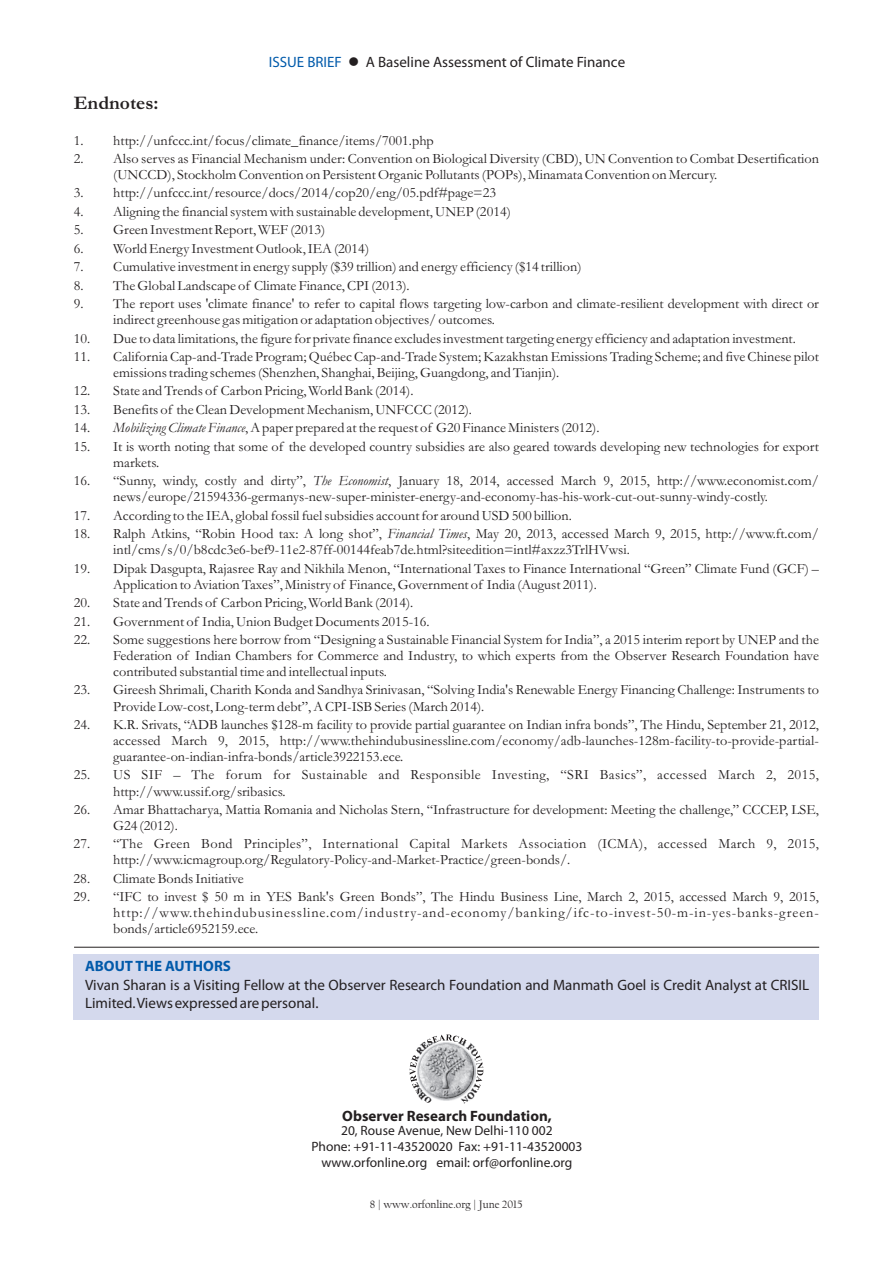
<style>
.page{position:relative;width:893px;height:1263px;background:#fff}
.page>*{position:absolute;margin:0;border:0;box-sizing:border-box;transform-origin:0 0}
.t1{font:700 19.5px "Garamond";color:#231f20}
.t2{font:15px/18px "Myriad Pro";color:#231f20}
.t3{font:700 15px "Myriad Pro";color:#231f20}
.t4{font:700 15px "Myriad Pro";color:#015aaa}
.t5{font:14.25px/16px "Garamond";color:#231f20}
.t6{font:14.25px/16px "Garamond";letter-spacing:.025em;color:#231f20}
.t7{font:13.5px/15.9px "Myriad Pro";color:#231f20;text-align:center}
.t8{font:11.25px "Californian FB";color:#231f20}
.s1{color:#015aaa}
.s2{font-style:italic}
</style>
<div class="page">
<svg style="left:410px;top:1034px;width:73px;height:70px"></svg>
<img style="left:417px;top:1042px;width:59px;height:58px">
<img style="left:419px;top:1044px;width:55px;height:55px;border-radius:50%">
<div style="left:74px;top:954px;width:745px;height:66px;background:#d4d9ed"></div>
<hr style="left:74px;top:947px;width:745px;height:1px;background:#231f20">
<p class="t2" style="left:269px;top:55px;width:358px"><span class="s1">ISSUE BRIEF</span> ●A Baseline Assessment of Climate Finance</p>
<h1 class="t1" style="left:74px;top:96px;width:86px">Endnotes:</h1>
<p class="t5" style="left:74px;top:134px;width:362px">1. http://unfccc.int/focus/climate_finance/items/7001.php</p>
<p class="t5" style="left:113px;top:152px;width:707px;text-indent:-39px">2. Also serves as Financial Mechanism under: Convention on Biological Diversity (CBD), UN Convention to Combat Desertification (UNCCD), Stockholm Convention on Persistent Organic Pollutants (POPs), Minamata Convention on Mercury.</p>
<p class="t5" style="left:74px;top:187px;width:424px">3. http://unfccc.int/resource/docs/2014/cop20/eng/05.pdf#page=23</p>
<p class="t5" style="left:74px;top:205px;width:439px">4. Aligning the financial system with sustainable development, UNEP (2014)</p>
<p class="t5" style="left:74px;top:224px;width:253px">5. Green Investment Report, WEF (2013)</p>
<p class="t5" style="left:74px;top:242px;width:297px">6. World Energy Investment Outlook, IEA (2014)</p>
<p class="t5" style="left:74px;top:260px;width:509px">7. Cumulative investment in energy supply ($39 trillion) and energy efficiency ($14 trillion)</p>
<p class="t5" style="left:74px;top:279px;width:337px">8. The Global Landscape of Climate Finance, CPI (2013).</p>
<p class="t5" style="left:113px;top:297px;width:707px;text-indent:-39px">9. The report uses 'climate finance' to refer to capital flows targeting low-carbon and climate-resilient development with direct or indirect greenhouse gas mitigation or adaptation objectives/ outcomes.</p>
<p class="t5" style="left:74px;top:332px;width:724px">10. Due to data limitations, the figure for private finance excludes investment targeting energy efficiency and adaptation investment.</p>
<p class="t5" style="left:113px;top:350px;width:707px;text-indent:-39px">11. California Cap-and-Trade Program; Québec Cap-and-Trade System; Kazakhstan Emissions Trading Scheme; and five Chinese pilot emissions trading schemes (Shenzhen, Shanghai, Beijing, Guangdong, and Tianjin).</p>
<p class="t5" style="left:74px;top:385px;width:341px">12. State and Trends of Carbon Pricing, World Bank (2014).</p>
<p class="t5" style="left:74px;top:403px;width:400px">13. Benefits of the Clean Development Mechanism, UNFCCC (2012).</p>
<p class="t5" style="left:74px;top:421px;width:527px">14. <span class="s2">Mobilizing Climate Finance</span>, A paper prepared at the request of G20 Finance Ministers (2012).</p>
<p class="t5" style="left:113px;top:440px;width:707px;text-indent:-39px">15. It is worth noting that some of the developed country subsidies are also geared towards developing new technologies for export markets.</p>
<p class="t5" style="left:113px;top:474px;width:707px;text-indent:-39px">16. “Sunny, windy, costly and dirty”, <span class="s2">The Economist</span>, January 18, 2014, accessed March 9, 2015, http://www.economist.com/ news/europe/21594336-germanys-new-super-minister-energy-and-economy-has-his-work-cut-out-sunny-windy-costly.</p>
<p class="t5" style="left:74px;top:509px;width:500px">17. According to the IEA, global fossil fuel subsidies account for around USD 500 billion.</p>
<p class="t5" style="left:113px;top:527px;width:707px;text-indent:-39px">18. Ralph Atkins, “Robin Hood tax: A long shot”, <span class="s2">Financial Times</span>, May 20, 2013, accessed March 9, 2015, http://www.ft.com/ intl/cms/s/0/b8cdc3e6-bef9-11e2-87ff-00144feab7de.html?siteedition=intl#axzz3TrlHVwsi.</p>
<p class="t5" style="left:113px;top:562px;width:707px;text-indent:-39px">19. Dipak Dasgupta, Rajasree Ray and Nikhila Menon, “International Taxes to Finance International “Green” Climate Fund (GCF) –<br>Application to Aviation Taxes”, Ministry of Finance, Government of India (August 2011).</p>
<p class="t5" style="left:74px;top:596px;width:341px">20. State and Trends of Carbon Pricing, World Bank (2014).</p>
<p class="t5" style="left:74px;top:615px;width:357px">21. Government of India, Union Budget Documents 2015-16.</p>
<p class="t5" style="left:113px;top:633px;width:707px;text-align:justify;text-indent:-39px">22. Some suggestions here borrow from “Designing a Sustainable Financial System for India”, a 2015 interim report by UNEP and the Federation of Indian Chambers for Commerce and Industry, to which experts from the Observer Research Foundation have contributed substantial time and intellectual inputs.</p>
<p class="t5" style="left:113px;top:684px;width:707px;text-indent:-39px">23. Gireesh Shrimali, Charith Konda and Sandhya Srinivasan, “Solving India's Renewable Energy Financing Challenge: Instruments to<br>Provide Low-cost, Long-term debt”, A CPI-ISB Series (March 2014).</p>
<p class="t5" style="left:113px;top:718px;width:707px;text-align:justify;text-indent:-39px">24. K.R. Srivats, “ADB launches $128-m facility to provide partial guarantee on Indian infra bonds”, The Hindu, September 21, 2012, accessed March 9, 2015, http://www.thehindubusinessline.com/economy/adb-launches-128m-facility-to-provide-partial&shy;guarantee-on-indian-infra-bonds/article3922153.ece.</p>
<p class="t6" style="left:113px;top:769px;width:707px;text-indent:-39px">25. US SIF – The forum for Sustainable and Responsible Investing, “SRI Basics”, accessed March 2, 2015, http://www.ussif.org/sribasics.</p>
<p class="t5" style="left:113px;top:803px;width:707px;text-indent:-39px">26. Amar Bhattacharya, Mattia Romania and Nicholas Stern, “Infrastructure for development: Meeting the challenge,” CCCEP, LSE,<br>G24 (2012).</p>
<p class="t6" style="left:113px;top:837px;width:707px;text-indent:-39px">27. “The Green Bond Principles”, International Capital Markets Association (ICMA), accessed March 9, 2015, http://www.icmagroup.org/Regulatory-Policy-and-Market-Practice/green-bonds/.</p>
<p class="t5" style="left:74px;top:872px;width:172px">28. Climate Bonds Initiative</p>
<p class="t5" style="left:113px;top:890px;width:707px;text-align:justify;text-indent:-39px">29. “IFC to invest $ 50 m in YES Bank's Green Bonds”, The Hindu Business Line, March 2, 2015, accessed March 9, 2015, http://www.thehindubusinessline.com/industry-and-economy/banking/ifc-to-invest-50-m-in-yes-banks-green&shy;bonds/article6952159.ece.</p>
<p class="t4" style="left:85px;top:959px;width:147px">ABOUT THE AUTHORS</p>
<p class="t2" style="left:85px;top:977px;width:726px">Vivan Sharan is a Visiting Fellow at the Observer Research Foundation and Manmath Goel is Credit Analyst at CRISIL<br>Limited. Views expressed arepersonal.</p>
<p class="t3" style="left:342px;top:1109px;width:211px">Observer Research Foundation,</p>
<p class="t7" style="left:311px;top:1124px;width:273px">20, Rouse Avenue, New Delhi-110 002<br>Phone: +91-11-43520020 Fax: +91-11-43520003 www.orfonline.org email: orf@orfonline.org</p>
<p class="t8" style="left:370px;top:1200px;width:154px">8 | www.orfonline.org | June 2015</p>
</div>
